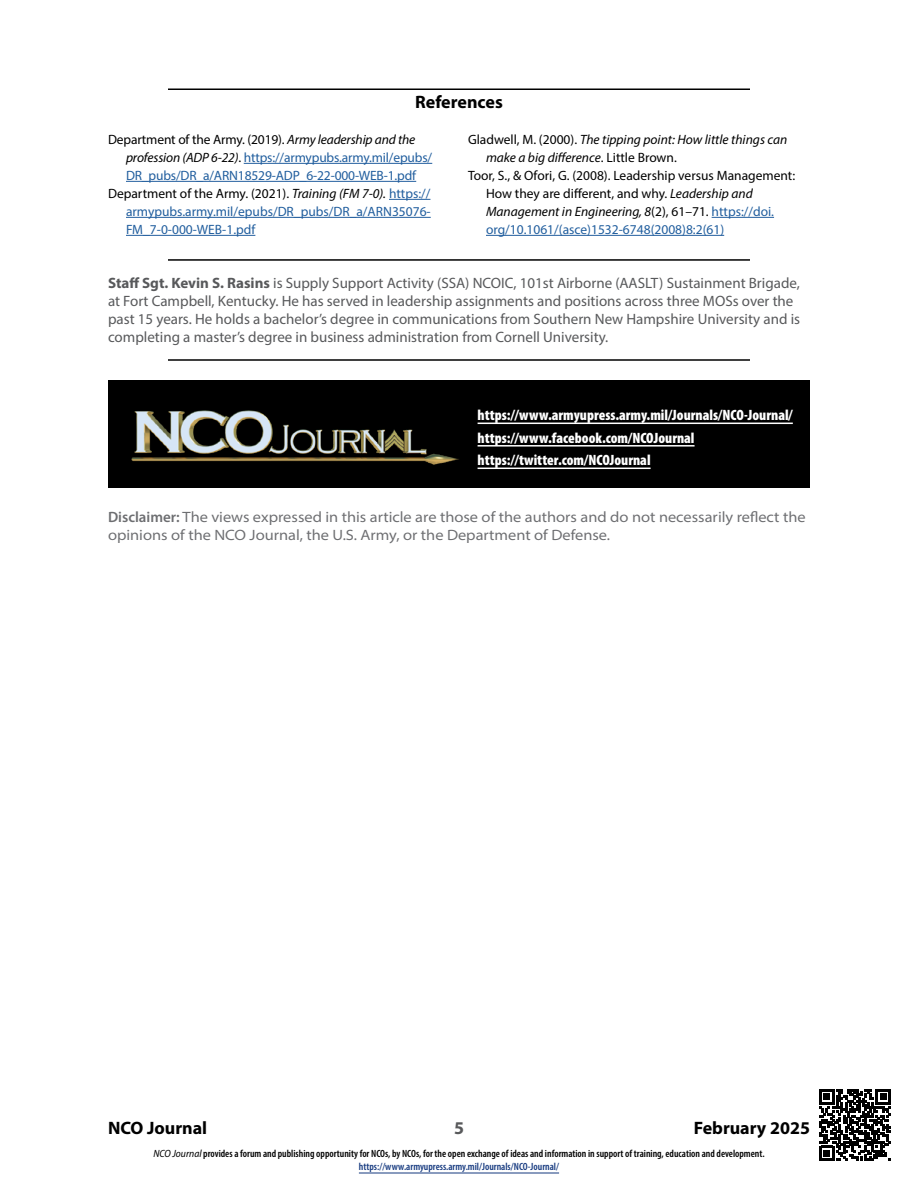
<style>
.page{position:relative;width:918px;height:1188px;background:#fff}
.page>*{position:absolute;margin:0;border:0;box-sizing:border-box;transform-origin:0 0}
.endnote_header{font:700 18px "Myriad Pro";color:#000}
.t1{font:700 18px "Myriad Pro";color:#58595b}
.biography{font:15px/18px "Myriad Pro";color:#58595b}
.disclaimer{font:semi-expanded 15px/18px "Myriad Pro";color:#6d6e71}
.t2{font:900 condensed 15px/22.5px "Myriad Pro";color:#fff}
.endnotes{font:13.5px/18px "Myriad Pro";letter-spacing:-.01em;color:#215e9e}
.endnotes-2{font:13.5px/18px "Myriad Pro";color:#000}
.endnotes-3{font:italic 13.5px/18px "Myriad Pro";color:#000}
.t3{font:600 condensed 10.5px/13.5px "Myriad Pro";color:#000;text-align:center}
.s1{color:#000}
.s2{font-style:italic;color:#000}
.s3{font-style:normal}
.s4{font-style:italic}
.s5{color:#215e9e}
.s6{font-weight:700}
.s7{font-weight:600;font-stretch:normal}
.s8{font-weight:400;font-style:italic;font-stretch:semi-condensed}
.s9{color:#15397f}
</style>
<div class="page">
<hr style="left:359px;top:1173px;width:200px;height:1px;background:#15397f">
<hr style="left:168px;top:88px;width:582px;height:2px;background:#000">
<hr style="left:244px;top:163px;width:188px;height:1px;background:#215e9e">
<hr style="left:126px;top:181px;width:290px;height:1px;background:#215e9e">
<hr style="left:389px;top:199px;width:41px;height:1px;background:#215e9e">
<hr style="left:126px;top:217px;width:305px;height:1px;background:#215e9e">
<hr style="left:126px;top:235px;width:129px;height:1px;background:#215e9e">
<hr style="left:712px;top:217px;width:62px;height:1px;background:#215e9e">
<hr style="left:486px;top:235px;width:238px;height:1px;background:#215e9e">
<svg style="left:819px;top:1089px;width:72px;height:72px"></svg>
<div style="left:108px;top:380px;width:702px;height:108px;background:#000"></div>
<hr style="left:478px;top:423px;width:315px;height:1px;background:#fff">
<hr style="left:478px;top:445px;width:217px;height:2px;background:#fff">
<hr style="left:478px;top:468px;width:173px;height:1px;background:#fff">
<img style="left:131px;top:410px;width:328px;height:55px">
<hr style="left:168px;top:259px;width:582px;height:2px;background:#000">
<hr style="left:168px;top:359px;width:582px;height:2px;background:#000">
<h3 class="endnote_header" style="left:415px;top:90px;width:89px">References</h3>
<p class="endnotes" style="left:126px;top:130px;width:308px;text-indent:-18px"><span class="s1">Department of the Army. (2019).</span> <span class="s2">Army leadership and the profession (ADP 6-22)</span><span class="s1">.</span> https://armypubs.army.mil/epubs/<br>DR_pubs/DR_a/ARN18529-ADP_6-22-000-WEB-1.pdf</p>
<p class="endnotes" style="left:126px;top:184px;width:306px;text-align:justify;text-indent:-18px"><span class="s1">Department of the Army. (2021).</span> <span class="s2">Training (FM 7-0).</span> https:// armypubs.army.mil/epubs/DR_pubs/DR_a/ARN35076- FM_7-0-000-WEB-1.pdf</p>
<p class="endnotes-3" style="left:486px;top:130px;width:303px;text-indent:-18px"><span class="s3">Gladwell, M. (2000).</span> The tipping point: How little things can make a big difference<span class="s3">. Little Brown.</span></p>
<p class="endnotes-2" style="left:486px;top:166px;width:311px;text-indent:-18px">Toor, S., &amp; Ofori, G. (2008). Leadership versus Management:<br>How they are different, and why. <span class="s4">Leadership and Management in Engineering, 8</span>(2), 61–71. <span class="s5">https://doi. org/10.1061/(asce)1532-6748(2008)8:2(61)</span></p>
<p class="biography" style="left:108px;top:274px;width:694px"><span class="s6">Staff Sgt. Kevin S. Rasins</span> is Supply Support Activity (SSA) NCOIC, 101st Airborne (AASLT) Sustainment Brigade, at Fort Campbell, Kentucky. He has served in leadership assignments and positions across three MOSs over the past 15 years. He holds a bachelor’s degree in communications from Southern New Hampshire University and is completing a master’s degree in business administration from Cornell University.</p>
<p class="t2" style="left:478px;top:404px;width:317px">https://www.armyupress.army.mil/Journals/NCO-Journal/ https://www.facebook.com/NCOJournal https://twitter.com/NCOJournal</p>
<p class="disclaimer" style="left:108px;top:508px;width:699px"><span class="s7">Disclaimer:</span> The views expressed in this article are those of the authors and do not necessarily reflect the opinions of the NCO Journal, the U.S. Army, or the Department of Defense.</p>
<p class="endnote_header" style="left:108px;top:1116px;width:101px">NCO Journal</p>
<p class="t1" style="left:454px;top:1116px;width:11px">5</p>
<p class="endnote_header" style="left:694px;top:1116px;width:118px">February 2025</p>
<p class="t3" style="left:153px;top:1146px;width:613px"><span class="s8">NCO Journal</span> provides a forum and publishing opportunity for NCOs, by NCOs, for the open exchange of ideas and information in support of training, education and development. <span class="s9">https://www.armyupress.army.mil/Journals/NCO-Journal/</span></p>
</div>
